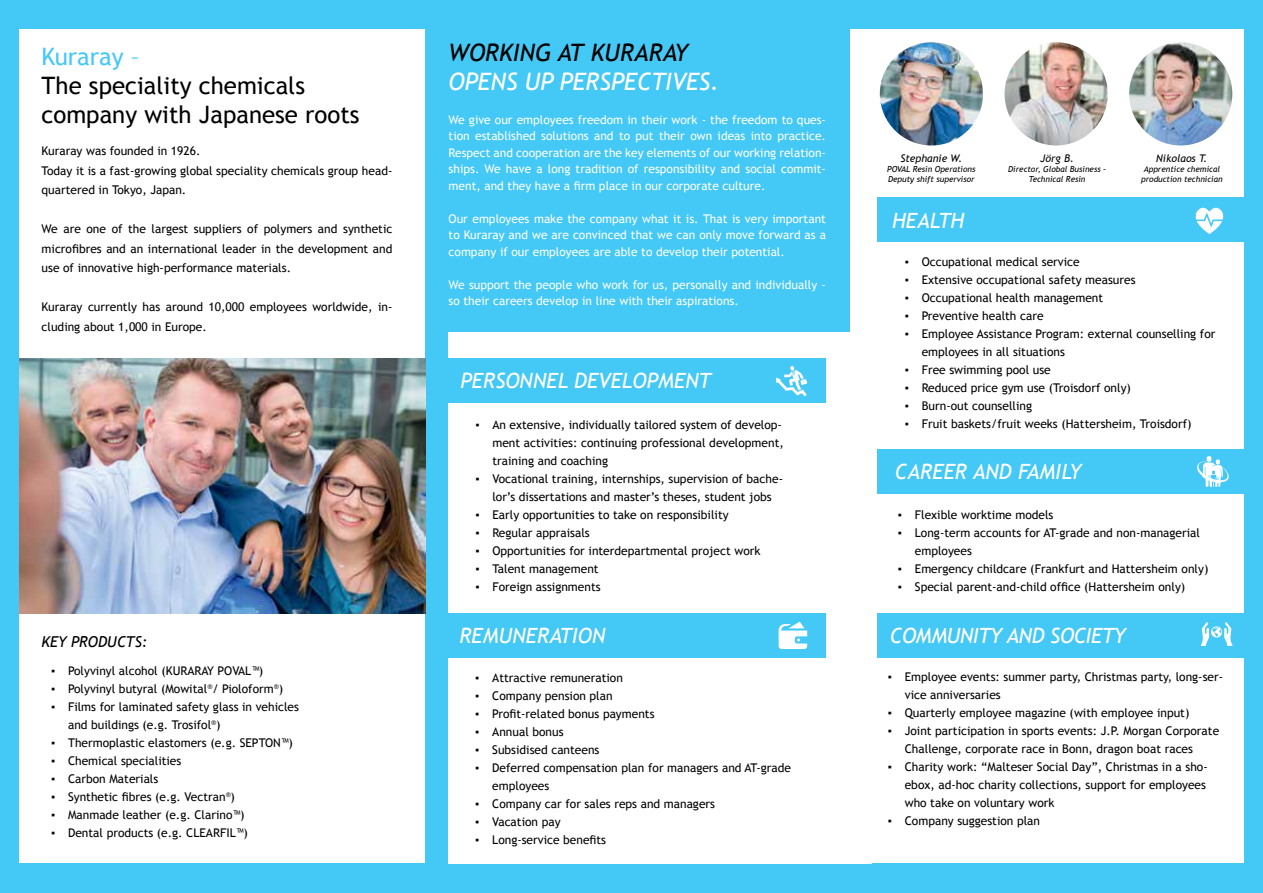
<style>
.page{position:relative;width:1263px;height:893px;background:#44c8f5}
.page>*{position:absolute;margin:0;border:0;box-sizing:border-box;transform-origin:0 0}
.t1{font:24px/28.8px "Trebuchet MS";color:#000}
.t2{font:italic 24px "Trebuchet MS";color:#fff}
.t3{font:italic 24px "Trebuchet MS";color:#000}
.t4{font:24px "Trebuchet MS";color:#44c8f5}
.t5{font:italic 21px "Trebuchet MS";color:#fff}
.t6{font:italic 21px "Trebuchet MS";letter-spacing:-.02em;color:#fff}
.t7{font:italic 15px "Trebuchet MS";color:#000}
.t8{font:12px/18px "Trebuchet MS";color:#000}
.t9{font:12px/16.5px "Trebuchet MS";color:#fff;text-align:justify}
.t10{font:italic 10.5px "Trebuchet MS";color:#000}
.t11{font:italic 8.25px/9.9px "Trebuchet MS";color:#000;text-align:center}
</style>
<div class="page">
<div style="left:20px;top:30px;width:405px;height:833px;background:#fff"></div>
<div style="left:449px;top:332px;width:423px;height:531px;background:#fff"></div>
<div style="left:850px;top:30px;width:394px;height:833px;background:#fff"></div>
<img style="left:20px;top:358px;width:405px;height:255px">
<div style="left:446px;top:358px;width:380px;height:45px;background:#44c8f5"></div>
<svg style="left:776px;top:366px;width:31px;height:30px"></svg>
<div style="left:877px;top:613px;width:368px;height:44px;background:#44c8f5"></div>
<svg style="left:1200px;top:622px;width:32px;height:24px"></svg>
<div style="left:444px;top:613px;width:382px;height:44px;background:#44c8f5"></div>
<div style="left:877px;top:198px;width:368px;height:44px;background:#44c8f5"></div>
<svg style="left:1195px;top:207px;width:29px;height:27px"></svg>
<div style="left:877px;top:449px;width:369px;height:44px;background:#44c8f5"></div>
<svg style="left:1197px;top:456px;width:32px;height:31px"></svg>
<img style="left:880px;top:42px;width:103px;height:103px;border-radius:52px">
<img style="left:1004px;top:42px;width:104px;height:103px;border-radius:52px">
<img style="left:1129px;top:42px;width:103px;height:103px;border-radius:52px">
<svg style="left:779px;top:622px;width:28px;height:27px"></svg>
<h1 class="t4" style="left:42px;top:43px;width:99px">Kuraray –</h1>
<h1 class="t1" style="left:42px;top:72px;width:319px">The speciality chemicals company with Japanese roots</h1>
<p class="t8" style="left:42px;top:141px;width:352px;line-height:19.5px">Kuraray was founded in 1926.<br>Today it is a fast-growing global speciality chemicals group head&shy;quartered in Tokyo, Japan.</p>
<p class="t8" style="left:42px;top:219px;width:352px;line-height:19.5px;text-align:justify">We are one of the largest suppliers of polymers and synthetic microfibres and an international leader in the development and use of innovative high-performance materials.</p>
<p class="t8" style="left:42px;top:297px;width:352px;line-height:19.5px">Kuraray currently has around 10,000 employees worldwide, in&shy;cluding about 1,000 in Europe.</p>
<p class="t7" style="left:42px;top:633px;width:107px">KEY PRODUCTS:</p>
<p class="t8" style="left:51px;top:662px;width:214px">▪ Polyvinyl alcohol (KURARAY POVAL™)</p>
<p class="t8" style="left:51px;top:680px;width:234px">▪ Polyvinyl butyral (Mowital<sup>®</sup>/ Pioloform<sup>®</sup>)</p>
<p class="t8" style="left:68px;top:698px;width:232px;text-indent:-17px">▪ Films for laminated safety glass in vehicles and buildings (e.g. Trosifol<sup>®</sup>)</p>
<p class="t8" style="left:51px;top:734px;width:243px">▪ Thermoplastic elastomers (e.g. SEPTON™)</p>
<p class="t8" style="left:51px;top:752px;width:132px">▪ Chemical specialities</p>
<p class="t8" style="left:51px;top:770px;width:109px">▪ Carbon Materials</p>
<p class="t8" style="left:51px;top:788px;width:186px">▪ Synthetic fibres (e.g. Vectran<sup>®</sup>)</p>
<p class="t8" style="left:51px;top:806px;width:195px">▪ Manmade leather (e.g. Clarino™)</p>
<p class="t8" style="left:51px;top:824px;width:198px">▪ Dental products (e.g. CLEARFIL™)</p>
<h1 class="t3" style="left:449px;top:39px;width:241px">WORKING AT KURARAY</h1>
<h1 class="t2" style="left:449px;top:67px;width:272px">OPENS UP PERSPECTIVES.</h1>
<p class="t9" style="left:449px;top:111px;width:379px">We give our employees freedom in their work - the freedom to ques&shy;tion established solutions and to put their own ideas into practice.<br>Respect and cooperation are the key elements of our working relation&shy;ships. We have a long tradition of responsibility and social commit&shy;ment, and they have a firm place in our corporate culture.</p>
<p class="t9" style="left:449px;top:210px;width:379px">Our employees make the company what it is. That is very important to Kuraray and we are convinced that we can only move forward as a company if our employees are able to develop their potential.</p>
<p class="t9" style="left:449px;top:276px;width:379px">We support the people who work for us, personally and individually - so their careers develop in line with their aspirations.</p>
<h2 class="t5" style="left:460px;top:369px;width:252px">PERSONNEL DEVELOPMENT</h2>
<p class="t8" style="left:492px;top:416px;width:293px;text-indent:-17px">▪ An extensive, individually tailored system of develop&shy;ment activities: continuing professional development, training and coaching</p>
<p class="t8" style="left:475px;top:470px;width:309px;text-align:center">▪ Vocational training, internships, supervision of bache&shy;lor’s dissertations and master’s theses, student jobs</p>
<p class="t8" style="left:475px;top:506px;width:255px">▪ Early opportunities to take on responsibility</p>
<p class="t8" style="left:475px;top:524px;width:116px">▪ Regular appraisals</p>
<p class="t8" style="left:475px;top:542px;width:287px">▪ Opportunities for interdepartmental project work</p>
<p class="t8" style="left:475px;top:560px;width:125px">▪ Talent management</p>
<p class="t8" style="left:475px;top:578px;width:127px">▪ Foreign assignments</p>
<h2 class="t5" style="left:459px;top:623px;width:148px">REMUNERATION</h2>
<p class="t8" style="left:475px;top:669px;width:149px">▪ Attractive remuneration</p>
<p class="t8" style="left:475px;top:687px;width:139px">▪ Company pension plan</p>
<p class="t8" style="left:475px;top:705px;width:181px">▪ Profit-related bonus payments</p>
<p class="t8" style="left:475px;top:723px;width:90px">▪ Annual bonus</p>
<p class="t8" style="left:475px;top:741px;width:126px">▪ Subsidised canteens</p>
<p class="t8" style="left:492px;top:759px;width:300px;text-indent:-17px">▪ Deferred compensation plan for managers and AT-grade employees</p>
<p class="t8" style="left:475px;top:795px;width:241px">▪ Company car for sales reps and managers</p>
<p class="t8" style="left:475px;top:813px;width:87px">▪ Vacation pay</p>
<p class="t8" style="left:475px;top:831px;width:132px">▪ Long-service benefits</p>
<p class="t10" style="left:900px;top:152px;width:63px">Stephanie W.</p>
<p class="t11" style="left:887px;top:164px;width:90px;text-align:left">POVAL Resin Operations<br>Deputy shift supervisor</p>
<p class="t10" style="left:1040px;top:152px;width:35px">Jörg B.</p>
<p class="t11" style="left:1008px;top:164px;width:99px">Director, Global Business –<br>Technical Resin</p>
<p class="t10" style="left:1156px;top:152px;width:53px">Nikolaos T.</p>
<p class="t11" style="left:1141px;top:164px;width:83px">Apprentice chemical production technician</p>
<h2 class="t5" style="left:892px;top:208px;width:74px">HEALTH</h2>
<p class="t8" style="left:905px;top:252px;width:176px">▪ Occupational medical service</p>
<p class="t8" style="left:905px;top:270px;width:232px">▪ Extensive occupational safety measures</p>
<p class="t8" style="left:905px;top:288px;width:200px">▪ Occupational health management</p>
<p class="t8" style="left:905px;top:306px;width:140px">▪ Preventive health care</p>
<p class="t8" style="left:922px;top:324px;width:295px;text-indent:-17px">▪ Employee Assistance Program: external counselling for employees in all situations</p>
<p class="t8" style="left:905px;top:360px;width:148px">▪ Free swimming pool use</p>
<p class="t8" style="left:905px;top:378px;width:228px">▪ Reduced price gym use (Troisdorf only)</p>
<p class="t8" style="left:905px;top:396px;width:129px">▪ Burn-out counselling</p>
<p class="t8" style="left:905px;top:414px;width:288px">▪ Fruit baskets/fruit weeks (Hattersheim, Troisdorf)</p>
<h2 class="t5" style="left:895px;top:459px;width:188px">CAREER AND FAMILY</h2>
<p class="t8" style="left:898px;top:506px;width:157px">▪ Flexible worktime models</p>
<p class="t8" style="left:915px;top:524px;width:287px;text-indent:-17px">▪ Long-term accounts for AT-grade and non-managerial employees</p>
<p class="t8" style="left:898px;top:560px;width:312px">▪ Emergency childcare (Frankfurt and Hattersheim only)</p>
<p class="t8" style="left:898px;top:578px;width:289px">▪ Special parent-and-child office (Hattersheim only)</p>
<h2 class="t6" style="left:890px;top:623px;width:237px">COMMUNITY AND SOCIETY</h2>
<p class="t8" style="left:905px;top:668px;width:320px;text-indent:-17px">▪ Employee events: summer party, Christmas party, long-ser&shy;vice anniversaries</p>
<p class="t8" style="left:888px;top:704px;width:303px">▪ Quarterly employee magazine (with employee input)</p>
<p class="t8" style="left:905px;top:722px;width:316px;text-indent:-17px">▪ Joint participation in sports events: J.P. Morgan Corporate<br>Challenge, corporate race in Bonn, dragon boat races</p>
<p class="t8" style="left:905px;top:758px;width:305px;text-indent:-17px">▪ Charity work: “Malteser Social Day”, Christmas in a sho&shy;ebox, ad-hoc charity collections, support for employees who take on voluntary work</p>
<p class="t8" style="left:888px;top:812px;width:154px">▪ Company suggestion plan</p>
</div>
